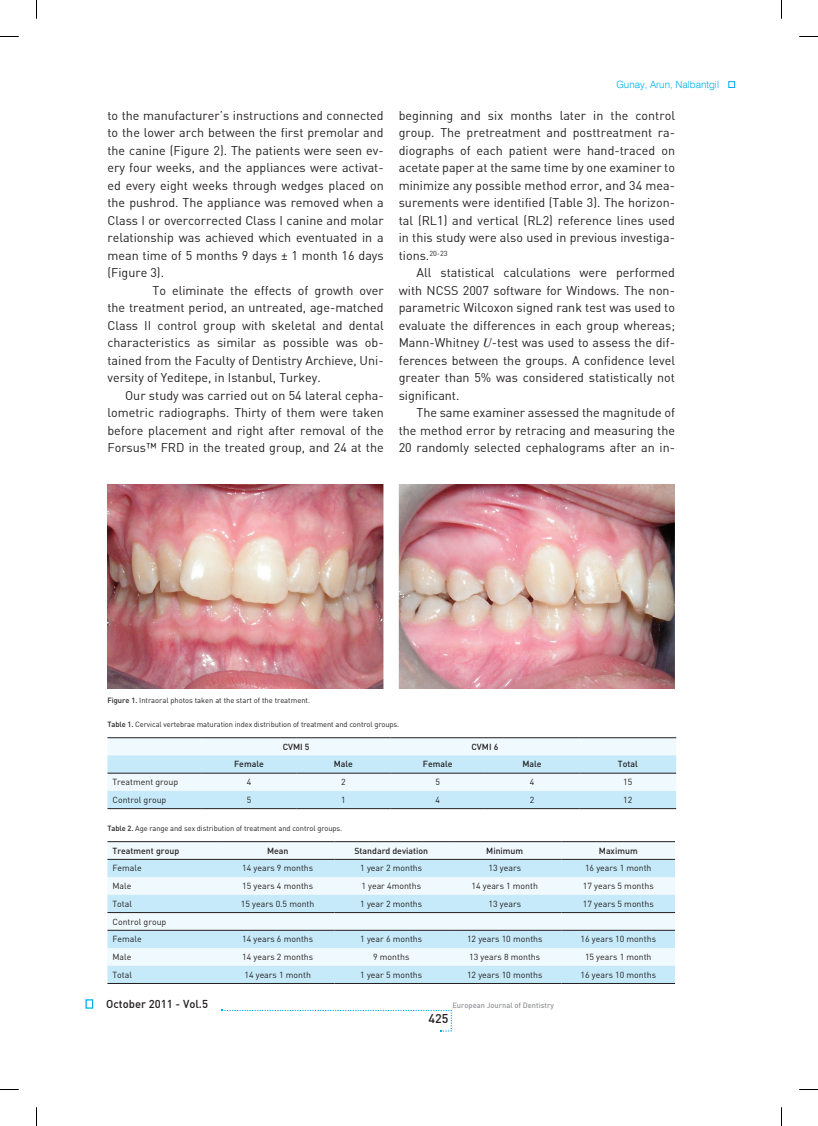
<style>
.page{position:relative;width:818px;height:1126px;background:#fff}
.page>*{position:absolute;margin:0;border:0;box-sizing:border-box;transform-origin:0 0}
.t1{font:12.5px/17.5px "Din B Regular";color:#231f20;text-align:justify}
.t2{font:12.5px "Din B Medium";color:#231f20}
.t3{font:11.25px "Din B Medium";color:#231f20}
.t4{font:300 10px "Swiss 721 BT";color:#00aeef}
.t5{font:8.75px/17.8px "DIN";color:#231f20}
.t6{font:500 8.75px "DIN";color:#231f20}
.t7{font:7.5px "DIN";letter-spacing:-.01em;color:#231f20}
.t8{font:7.5px "Din B Medium";color:#939598}
.s1{font-family:"Times";font-style:italic}
.s2{font-weight:500}
</style>
<div class="page">
<div style="left:85px;top:999px;width:8px;height:9px;border:1px solid #00aeef"></div>
<svg style="left:222px;top:1009px;width:230px;height:22px"></svg>
<div style="left:728px;top:81px;width:6px;height:7px;border:1px solid #00aeef"></div>
<img style="left:107px;top:484px;width:277px;height:204px">
<img style="left:398px;top:484px;width:276px;height:204px">
<svg style="left:107px;top:738px;width:568px;height:70px"></svg>
<hr style="left:107px;top:737px;width:95px;height:1px;background:#231f20">
<hr style="left:202px;top:737px;width:94px;height:1px;background:#231f20">
<hr style="left:296px;top:737px;width:94px;height:1px;background:#231f20">
<hr style="left:390px;top:737px;width:94px;height:1px;background:#231f20">
<hr style="left:484px;top:737px;width:95px;height:1px;background:#231f20">
<hr style="left:579px;top:737px;width:96px;height:1px;background:#231f20">
<hr style="left:107px;top:772px;width:95px;height:1px;background:#231f20">
<hr style="left:202px;top:772px;width:94px;height:1px;background:#231f20">
<hr style="left:296px;top:772px;width:94px;height:1px;background:#231f20">
<hr style="left:390px;top:772px;width:94px;height:1px;background:#231f20">
<hr style="left:484px;top:772px;width:95px;height:1px;background:#231f20">
<hr style="left:579px;top:772px;width:96px;height:1px;background:#231f20">
<hr style="left:107px;top:808px;width:95px;height:1px;background:#231f20">
<hr style="left:202px;top:808px;width:94px;height:1px;background:#231f20">
<hr style="left:296px;top:808px;width:94px;height:1px;background:#231f20">
<hr style="left:390px;top:808px;width:94px;height:1px;background:#231f20">
<hr style="left:484px;top:808px;width:95px;height:1px;background:#231f20">
<hr style="left:579px;top:808px;width:96px;height:1px;background:#231f20">
<svg style="left:107px;top:842px;width:567px;height:17px;fill:#f0f9fd"></svg>
<svg style="left:107px;top:860px;width:567px;height:123px;fill:#c6eafa"></svg>
<hr style="left:107px;top:841px;width:114px;height:1px;background:#231f20">
<hr style="left:221px;top:841px;width:113px;height:1px;background:#231f20">
<hr style="left:334px;top:841px;width:113px;height:1px;background:#231f20">
<hr style="left:447px;top:841px;width:114px;height:1px;background:#231f20">
<hr style="left:561px;top:841px;width:113px;height:1px;background:#231f20">
<hr style="left:107px;top:859px;width:114px;height:1px;background:#231f20">
<hr style="left:221px;top:859px;width:113px;height:1px;background:#231f20">
<hr style="left:334px;top:859px;width:113px;height:1px;background:#231f20">
<hr style="left:447px;top:859px;width:114px;height:1px;background:#231f20">
<hr style="left:561px;top:859px;width:113px;height:1px;background:#231f20">
<hr style="left:107px;top:912px;width:114px;height:1px;background:#231f20">
<hr style="left:221px;top:912px;width:113px;height:1px;background:#231f20">
<hr style="left:334px;top:912px;width:113px;height:1px;background:#231f20">
<hr style="left:447px;top:912px;width:114px;height:1px;background:#231f20">
<hr style="left:561px;top:912px;width:113px;height:1px;background:#231f20">
<hr style="left:107px;top:929px;width:114px;height:1px;background:#231f20">
<hr style="left:221px;top:929px;width:113px;height:1px;background:#231f20">
<hr style="left:334px;top:929px;width:113px;height:1px;background:#231f20">
<hr style="left:447px;top:929px;width:114px;height:1px;background:#231f20">
<hr style="left:561px;top:929px;width:113px;height:1px;background:#231f20">
<hr style="left:107px;top:983px;width:114px;height:1px;background:#231f20">
<hr style="left:221px;top:983px;width:113px;height:1px;background:#231f20">
<hr style="left:334px;top:983px;width:113px;height:1px;background:#231f20">
<hr style="left:447px;top:983px;width:114px;height:1px;background:#231f20">
<hr style="left:561px;top:983px;width:113px;height:1px;background:#231f20">
<svg style="left:0;top:36px;width:19px;height:1px"></svg>
<svg style="left:799px;top:36px;width:18px;height:1px"></svg>
<svg style="left:0;top:1089px;width:19px;height:1px"></svg>
<svg style="left:799px;top:1089px;width:18px;height:1px"></svg>
<svg style="left:36px;top:0;width:1px;height:19px"></svg>
<svg style="left:36px;top:1107px;width:1px;height:18px"></svg>
<p class="t1" style="left:107px;top:106px;width:277px">to the manufacturer’s instructions and connected to the lower arch between the first premolar and the canine (Figure 2). The patients were seen ev&shy;ery four weeks, and the appliances were activat&shy;ed every eight weeks through wedges placed on the pushrod. The appliance was removed when a Class I or overcorrected Class I canine and molar relationship was achieved which eventuated in a mean time of 5 months 9 days ± 1 month 16 days (Figure 3).</p>
<p class="t1" style="left:107px;top:281px;width:277px;text-indent:45px">To eliminate the effects of growth over the treatment period, an untreated, age-matched Class II control group with skeletal and dental characteristics as similar as possible was ob&shy;tained from the Faculty of Dentistry Archieve, Uni&shy;versity of Yeditepe, in Istanbul, Turkey.</p>
<p class="t1" style="left:107px;top:386px;width:277px;text-indent:18px">Our study was carried out on 54 lateral cepha&shy;lometric radiographs. Thirty of them were taken before placement and right after removal of the Forsus™ FRD in the treated group, and 24 at the</p>
<p class="t4" style="left:616px;top:78px;width:104px">Gunay, Arun, Nalbantgil</p>
<p class="t1" style="left:398px;top:106px;width:277px">beginning and six months later in the control group. The pretreatment and posttreatment ra&shy;diographs of each patient were hand-traced on acetate paper at the same time by one examiner to minimize any possible method error, and 34 mea&shy;surements were identified (Table 3). The horizon&shy;tal (RL1) and vertical (RL2) reference lines used in this study were also used in previous investiga&shy;tions.<sup>20-23</sup></p>
<p class="t1" style="left:398px;top:264px;width:277px;text-indent:18px">All statistical calculations were performed with NCSS 2007 software for Windows. The non&shy;parametric Wilcoxon signed rank test was used to evaluate the differences in each group whereas; Mann-Whitney <span class="s1">U</span>-test was used to assess the dif&shy;ferences between the groups. A confidence level greater than 5% was considered statistically not significant.</p>
<p class="t1" style="left:398px;top:404px;width:277px;text-indent:18px">The same examiner assessed the magnitude of the method error by retracing and measuring the 20 randomly selected cephalograms after an in-</p>
<p class="t7" style="left:107px;top:695px;width:204px"><span class="s2">Figure 1.</span> Intraoral photos taken at the start of the treatment.</p>
<p class="t7" style="left:107px;top:719px;width:293px"><span class="s2">Table 1.</span> Cervical vertebrae maturation index distribution of treatment and control groups.</p>
<p class="t6" style="left:282px;top:740px;width:28px">CVMI 5</p>
<p class="t6" style="left:471px;top:740px;width:28px">CVMI 6</p>
<p class="t6" style="left:234px;top:758px;width:31px">Female</p>
<p class="t6" style="left:333px;top:758px;width:21px">Male</p>
<p class="t6" style="left:422px;top:758px;width:31px">Female</p>
<p class="t6" style="left:522px;top:758px;width:21px">Male</p>
<p class="t6" style="left:617px;top:758px;width:21px">Total</p>
<p class="t5" style="left:112px;top:772px;width:67px">Treatment group</p>
<p class="t5" style="left:246px;top:772px;width:6px">4</p>
<p class="t5" style="left:341px;top:772px;width:6px">2</p>
<p class="t5" style="left:435px;top:772px;width:6px">5</p>
<p class="t5" style="left:529px;top:772px;width:6px">4</p>
<p class="t5" style="left:622px;top:772px;width:11px">15</p>
<p class="t5" style="left:112px;top:790px;width:55px">Control group</p>
<p class="t5" style="left:246px;top:790px;width:6px">5</p>
<p class="t5" style="left:341px;top:790px;width:6px">1</p>
<p class="t5" style="left:435px;top:790px;width:6px">4</p>
<p class="t5" style="left:529px;top:790px;width:6px">2</p>
<p class="t5" style="left:622px;top:790px;width:11px">12</p>
<p class="t7" style="left:107px;top:823px;width:236px"><span class="s2">Table 2.</span> Age range and sex distribution of treatment and control groups.</p>
<p class="t6" style="left:112px;top:844px;width:68px">Treatment group</p>
<p class="t6" style="left:267px;top:844px;width:23px">Mean</p>
<p class="t6" style="left:354px;top:844px;width:75px">Standard deviation</p>
<p class="t6" style="left:486px;top:844px;width:39px">Minimum</p>
<p class="t6" style="left:598px;top:844px;width:40px">Maximum</p>
<p class="t5" style="left:112px;top:859px;width:31px">Female</p>
<p class="t5" style="left:242px;top:859px;width:72px">14 years 9 months</p>
<p class="t5" style="left:360px;top:859px;width:63px">1 year 2 months</p>
<p class="t5" style="left:488px;top:859px;width:34px">13 years</p>
<p class="t5" style="left:584px;top:859px;width:68px">16 years 1 month</p>
<p class="t5" style="left:112px;top:876px;width:20px">Male</p>
<p class="t5" style="left:242px;top:876px;width:72px">15 years 4 months</p>
<p class="t5" style="left:361px;top:876px;width:61px">1 year 4months</p>
<p class="t5" style="left:471px;top:876px;width:68px">14 years 1 month</p>
<p class="t5" style="left:582px;top:876px;width:72px">17 years 5 months</p>
<p class="t5" style="left:112px;top:894px;width:21px">Total</p>
<p class="t5" style="left:241px;top:894px;width:75px">15 years 0.5 month</p>
<p class="t5" style="left:360px;top:894px;width:63px">1 year 2 months</p>
<p class="t5" style="left:488px;top:894px;width:34px">13 years</p>
<p class="t5" style="left:582px;top:894px;width:72px">17 years 5 months</p>
<p class="t5" style="left:112px;top:912px;width:55px">Control group<br>Female</p>
<p class="t5" style="left:242px;top:930px;width:72px">14 years 6 months</p>
<p class="t5" style="left:360px;top:930px;width:63px">1 year 6 months</p>
<p class="t5" style="left:466px;top:930px;width:77px">12 years 10 months</p>
<p class="t5" style="left:580px;top:930px;width:77px">16 years 10 months</p>
<p class="t5" style="left:112px;top:947px;width:20px">Male</p>
<p class="t5" style="left:242px;top:947px;width:72px">14 years 2 months</p>
<p class="t5" style="left:373px;top:947px;width:38px">9 months</p>
<p class="t5" style="left:469px;top:947px;width:72px">13 years 8 months</p>
<p class="t5" style="left:584px;top:947px;width:68px">15 years 1 month</p>
<p class="t5" style="left:112px;top:965px;width:21px">Total</p>
<p class="t5" style="left:244px;top:965px;width:68px">14 years 1 month</p>
<p class="t5" style="left:360px;top:965px;width:63px">1 year 5 months</p>
<p class="t5" style="left:466px;top:965px;width:77px">12 years 10 months</p>
<p class="t5" style="left:580px;top:965px;width:77px">16 years 10 months</p>
<p class="t3" style="left:106px;top:996px;width:103px">October 2011 - Vol.5</p>
<p class="t8" style="left:452px;top:1000px;width:103px">European Journal of Dentistry</p>
<p class="t2" style="left:428px;top:1010px;width:21px">425</p>
</div>
